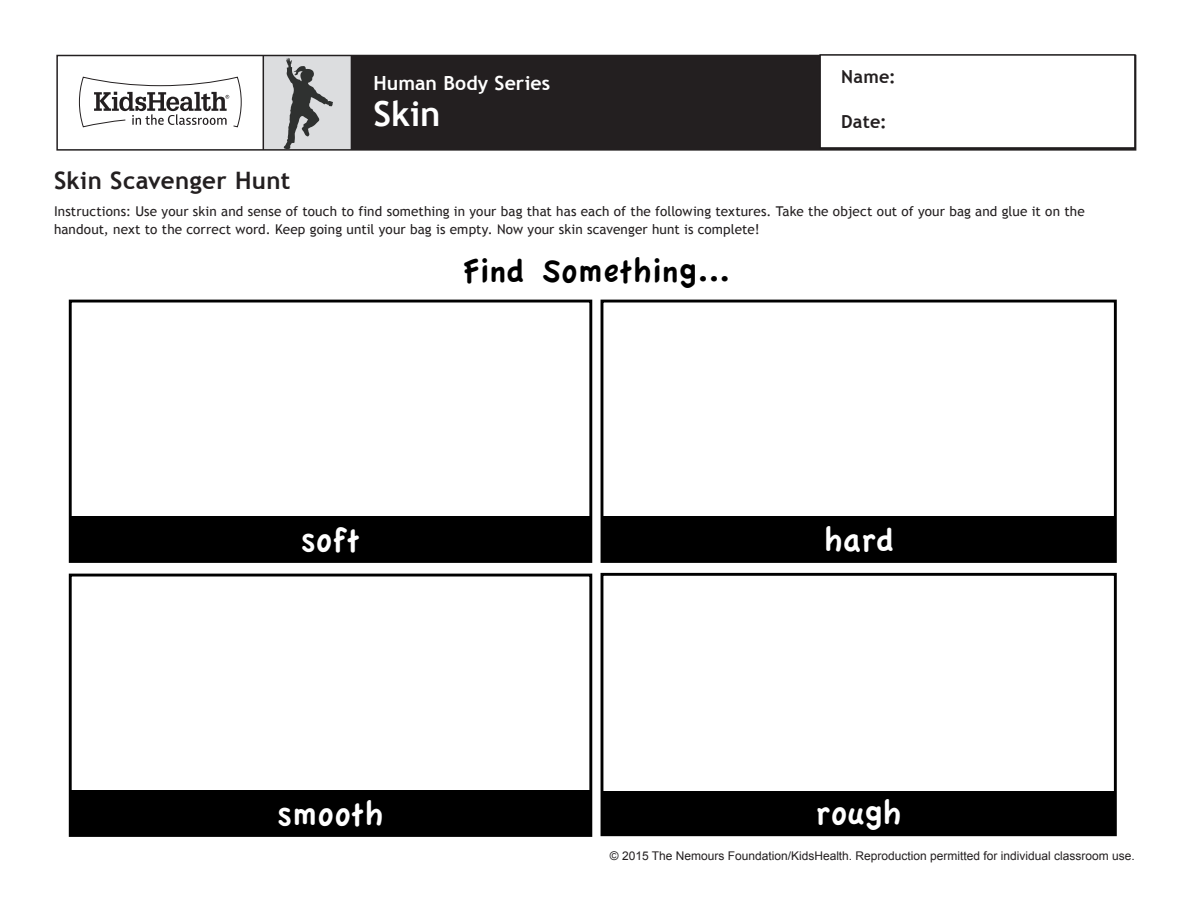
<style>
.page{position:relative;width:1188px;height:918px;background:#fff}
.page>*{position:absolute;margin:0;border:0;box-sizing:border-box;transform-origin:0 0}
.t1{font:34.8px "Apple Casual";color:#fff}
.t2{font:34.8px "Apple Casual";color:#000}
.Handout_Header{font:700 34.5px "Trebuchet MS";color:#fff}
.Handout_Title{font:700 24px "Trebuchet MS";letter-spacing:.015em;color:#231f20}
.Handout_Header-2{font:700 19.5px "Trebuchet MS";letter-spacing:.005em;color:#fff}
.t3{font:700 18px "Trebuchet MS";letter-spacing:.015em;color:#231f20}
.t4{font:13.5px/18px "Trebuchet MS";letter-spacing:.01em;color:#231f20}
.t5{font:12px "Arial";color:#231f20}
</style>
<div class="page">
<div style="left:263px;top:55px;width:89px;height:95px;background:#dcdddf"></div>
<div style="left:351px;top:55px;width:784px;height:95px;background:#231f20"></div>
<svg style="left:78px;top:76px;width:164px;height:52px"></svg>
<hr style="left:263px;top:55px;width:1px;height:95px;background:#231f20">
<div style="left:56px;top:55px;width:1080px;height:96px;border:1px solid #231f20"></div>
<svg style="left:284px;top:58px;width:49px;height:90px"></svg>
<div style="left:819px;top:54px;width:317px;height:95px;background:#fff"></div>
<div style="left:601px;top:573px;width:516px;height:263px;border:3px solid #000"></div>
<div style="left:602px;top:791px;width:513px;height:44px;background:#000"></div>
<div style="left:69px;top:300px;width:523px;height:263px;border:3px solid #000"></div>
<div style="left:601px;top:300px;width:516px;height:263px;border:3px solid #000"></div>
<div style="left:69px;top:574px;width:523px;height:263px;border:3px solid #000"></div>
<div style="left:70px;top:516px;width:521px;height:45px;background:#000"></div>
<div style="left:602px;top:516px;width:513px;height:45px;background:#000"></div>
<div style="left:70px;top:790px;width:521px;height:45px;background:#000"></div>
<p class="Handout_Header-2" style="left:374px;top:71px;width:178px">Human Body Series</p>
<p class="Handout_Header" style="left:374px;top:93px;width:69px">Skin</p>
<h3 class="t3" style="left:841px;top:65px;width:56px">Name:</h3>
<h3 class="t3" style="left:841px;top:110px;width:47px">Date:</h3>
<p class="Handout_Title" style="left:54px;top:165px;width:238px">Skin Scavenger Hunt</p>
<p class="t4" style="left:54px;top:203px;width:1032px">Instructions: Use your skin and sense of touch to find something in your bag that has each of the following textures. Take the object out of your bag and glue it on the handout, next to the correct word. Keep going until your bag is empty. Now your skin scavenger hunt is complete!</p>
<p class="t2" style="left:464px;top:252px;width:267px">Find Something...</p>
<p class="t1" style="left:301px;top:521px;width:61px">soft</p>
<p class="t1" style="left:824px;top:521px;width:71px">hard</p>
<p class="t1" style="left:278px;top:795px;width:107px">smooth</p>
<p class="t1" style="left:816px;top:794px;width:87px">rough</p>
<p class="t5" style="left:610px;top:848px;width:526px">© 2015 The Nemours Foundation/KidsHealth. Reproduction permitted for individual classroom use.</p>
</div>
